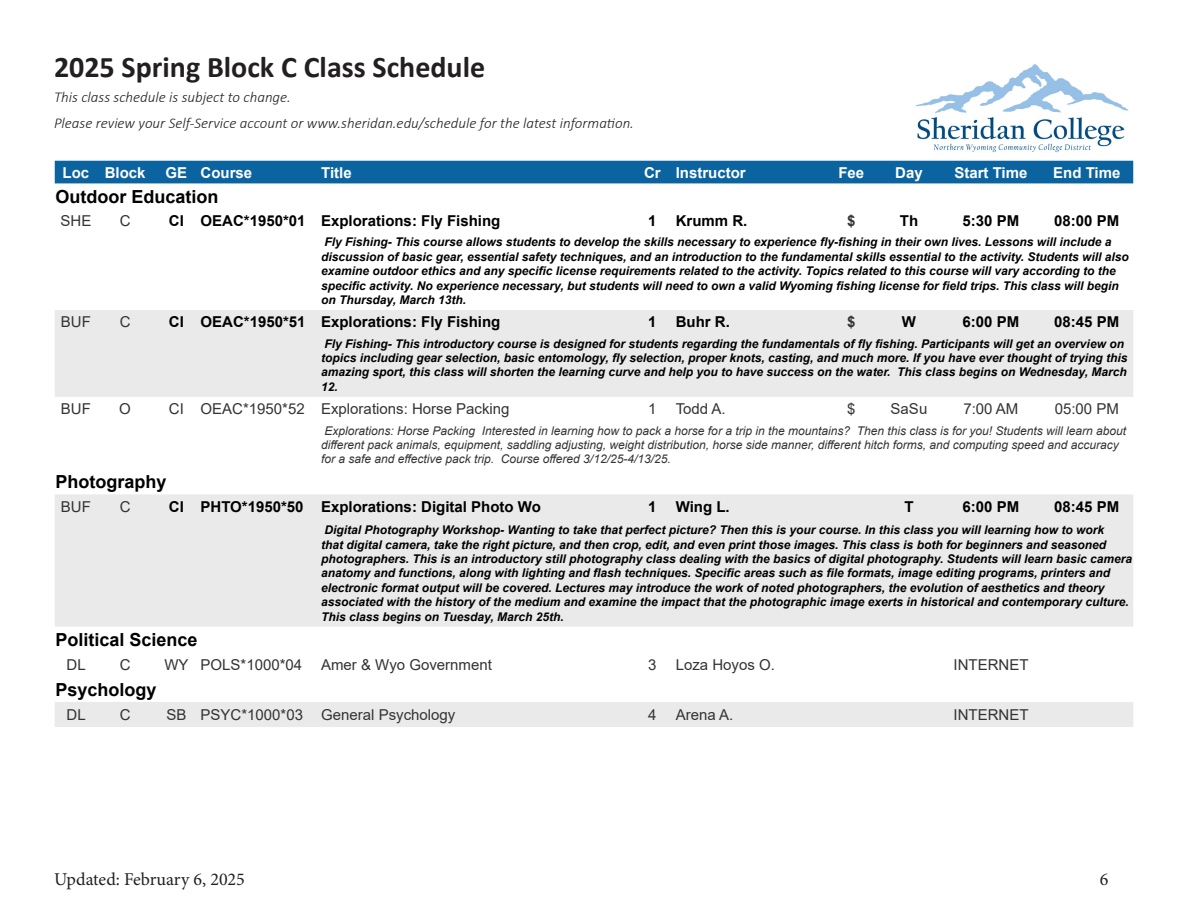
<style>
.page{position:relative;width:1188px;height:918px;background:#fff}
.page>*{position:absolute;margin:0;border:0;box-sizing:border-box;transform-origin:0 0}
.t1{font:700 30px "Calibri";color:#231f20}
.t2{font:700 18px "Arial";color:#000}
.t3{font:18px "Minion Pro";color:#231f20}
.t4{font:15px "Arial";color:#333}
.t5{font:700 15px "Arial";color:#000}
.t6{font:italic 300 15px/25.5px "Calibri";color:#231f20}
.t7{font:700 15px "Arial";color:#fff}
.t8{font:700 15px "Arial";color:#333}
.t9{font:italic 700 12px/14.4px "Arial";color:#000}
.t10{font:italic 12px/14.4px "Arial";color:#333}
</style>
<div class="page">
<img style="left:911px;top:64px;width:223px;height:97px">
<div style="left:55px;top:161px;width:1078px;height:23px;background:#0b64a0"></div>
<svg style="left:55px;top:310px;width:1078px;height:417px;fill:#eaeaea"></svg>
<h1 class="t1" style="left:54px;top:45px;width:433px">2025 Spring Block C Class Schedule</h1>
<p class="t6" style="left:54px;top:84px;width:581px">This class schedule is subject to change.<br>Please review your Self-Service account or www.sheridan.edu/schedule for the latest information.</p>
<p class="t7" style="left:63px;top:162px;width:28px">Loc</p>
<p class="t7" style="left:105px;top:162px;width:42px">Block</p>
<p class="t7" style="left:166px;top:162px;width:23px">GE</p>
<p class="t7" style="left:201px;top:162px;width:53px">Course</p>
<p class="t7" style="left:321px;top:162px;width:32px">Title</p>
<p class="t7" style="left:644px;top:162px;width:18px">Cr</p>
<p class="t7" style="left:676px;top:162px;width:72px">Instructor</p>
<p class="t7" style="left:838px;top:162px;width:27px">Fee</p>
<p class="t7" style="left:895px;top:162px;width:29px">Day</p>
<p class="t7" style="left:954px;top:162px;width:75px">Start Time</p>
<p class="t7" style="left:1053px;top:162px;width:69px">End Time</p>
<p class="t2" style="left:56px;top:184px;width:165px">Outdoor Education</p>
<p class="t4" style="left:61px;top:210px;width:32px">SHE</p>
<p class="t4" style="left:120px;top:210px;width:12px">C</p>
<p class="t5" style="left:169px;top:210px;width:16px">CI</p>
<p class="t5" style="left:201px;top:210px;width:107px">OEAC*1950*01</p>
<p class="t5" style="left:321px;top:210px;width:181px">Explorations: Fly Fishing</p>
<p class="t5" style="left:648px;top:210px;width:10px">1</p>
<p class="t5" style="left:676px;top:210px;width:73px">Krumm R.</p>
<p class="t8" style="left:847px;top:210px;width:10px">$</p>
<p class="t5" style="left:900px;top:210px;width:20px">Th</p>
<p class="t5" style="left:963px;top:210px;width:58px">5:30 PM</p>
<p class="t5" style="left:1054px;top:210px;width:67px">08:00 PM</p>
<p class="t9" style="left:321px;top:235px;width:809px">Fly Fishing- This course allows students to develop the skills necessary to experience fly-fishing in their own lives. Lessons will include a discussion of basic gear, essential safety techniques, and an introduction to the fundamental skills essential to the activity. Students will also examine outdoor ethics and any specific license requirements related to the activity. Topics related to this course will vary according to the specific activity. No experience necessary, but students will need to own a valid Wyoming fishing license for field trips. This class will begin on Thursday, March 13th.</p>
<p class="t4" style="left:61px;top:311px;width:31px">BUF</p>
<p class="t4" style="left:120px;top:311px;width:12px">C</p>
<p class="t5" style="left:169px;top:311px;width:16px">CI</p>
<p class="t5" style="left:201px;top:311px;width:107px">OEAC*1950*51</p>
<p class="t5" style="left:321px;top:311px;width:181px">Explorations: Fly Fishing</p>
<p class="t5" style="left:648px;top:311px;width:10px">1</p>
<p class="t5" style="left:676px;top:311px;width:56px">Buhr R.</p>
<p class="t8" style="left:847px;top:311px;width:10px">$</p>
<p class="t5" style="left:902px;top:311px;width:16px">W</p>
<p class="t5" style="left:963px;top:311px;width:58px">6:00 PM</p>
<p class="t5" style="left:1054px;top:311px;width:67px">08:45 PM</p>
<p class="t9" style="left:321px;top:337px;width:808px">Fly Fishing- This introductory course is designed for students regarding the fundamentals of fly fishing. Participants will get an overview on topics including gear selection, basic entomology, fly selection, proper knots, casting, and much more. If you have ever thought of trying this amazing sport, this class will shorten the learning curve and help you to have success on the water. This class begins on Wednesday, March 12.</p>
<p class="t4" style="left:61px;top:398px;width:31px">BUF</p>
<p class="t4" style="left:119px;top:398px;width:13px">O</p>
<p class="t4" style="left:169px;top:398px;width:16px">CI</p>
<p class="t4" style="left:201px;top:398px;width:106px">OEAC*1950*52</p>
<p class="t4" style="left:321px;top:398px;width:190px">Explorations: Horse Packing</p>
<p class="t4" style="left:648px;top:398px;width:10px">1</p>
<p class="t4" style="left:676px;top:398px;width:52px">Todd A.</p>
<p class="t4" style="left:847px;top:398px;width:10px">$</p>
<p class="t4" style="left:891px;top:398px;width:38px">SaSu</p>
<p class="t4" style="left:963px;top:398px;width:57px">7:00 AM</p>
<p class="t4" style="left:1055px;top:398px;width:66px">05:00 PM</p>
<p class="t10" style="left:321px;top:423px;width:807px">Explorations: Horse Packing Interested in learning how to pack a horse for a trip in the mountains? Then this class is for you! Students will learn about different pack animals, equipment, saddling adjusting, weight distribution, horse side manner, different hitch forms, and computing speed and accuracy for a safe and effective pack trip. Course offered 3/12/25-4/13/25.</p>
<p class="t2" style="left:56px;top:469px;width:113px">Photography</p>
<p class="t4" style="left:61px;top:497px;width:31px">BUF</p>
<p class="t4" style="left:120px;top:497px;width:12px">C</p>
<p class="t5" style="left:169px;top:497px;width:16px">CI</p>
<p class="t5" style="left:201px;top:497px;width:105px">PHTO*1950*50</p>
<p class="t5" style="left:321px;top:497px;width:221px">Explorations: Digital Photo Wo</p>
<p class="t5" style="left:648px;top:497px;width:10px">1</p>
<p class="t5" style="left:676px;top:497px;width:56px">Wing L.</p>
<p class="t5" style="left:904px;top:497px;width:11px">T</p>
<p class="t5" style="left:963px;top:497px;width:58px">6:00 PM</p>
<p class="t5" style="left:1054px;top:497px;width:67px">08:45 PM</p>
<p class="t9" style="left:321px;top:523px;width:813px">Digital Photography Workshop- Wanting to take that perfect picture? Then this is your course. In this class you will learning how to work<br>that digital camera, take the right picture, and then crop, edit, and even print those images. This class is both for beginners and seasoned photographers. This is an introductory still photography class dealing with the basics of digital photography. Students will learn basic camera anatomy and functions, along with lighting and flash techniques. Specific areas such as file formats, image editing programs, printers and electronic format output will be covered. Lectures may introduce the work of noted photographers, the evolution of aesthetics and theory associated with the history of the medium and examine the impact that the photographic image exerts in historical and contemporary culture.<br>This class begins on Tuesday, March 25th.</p>
<p class="t2" style="left:56px;top:627px;width:144px">Political Science</p>
<p class="t4" style="left:67px;top:654px;width:21px">DL</p>
<p class="t4" style="left:120px;top:654px;width:12px">C</p>
<p class="t4" style="left:164px;top:654px;width:26px">WY</p>
<p class="t4" style="left:201px;top:654px;width:103px">POLS*1000*04</p>
<p class="t4" style="left:321px;top:654px;width:172px">Amer &amp; Wyo Government</p>
<p class="t4" style="left:648px;top:654px;width:10px">3</p>
<p class="t4" style="left:676px;top:654px;width:101px">Loza Hoyos O.</p>
<p class="t4" style="left:954px;top:654px;width:76px">INTERNET</p>
<p class="t2" style="left:56px;top:677px;width:103px">Psychology</p>
<p class="t4" style="left:67px;top:704px;width:21px">DL</p>
<p class="t4" style="left:120px;top:704px;width:12px">C</p>
<p class="t4" style="left:166px;top:704px;width:22px">SB</p>
<p class="t4" style="left:201px;top:704px;width:104px">PSYC*1000*03</p>
<p class="t4" style="left:321px;top:704px;width:136px">General Psychology</p>
<p class="t4" style="left:648px;top:704px;width:10px">4</p>
<p class="t4" style="left:676px;top:704px;width:59px">Arena A.</p>
<p class="t4" style="left:954px;top:704px;width:76px">INTERNET</p>
<h2 class="t3" style="left:54px;top:867px;width:192px">Updated: February 6, 2025</h2>
<h2 class="t3" style="left:1100px;top:867px;width:10px">6</h2>
</div>
